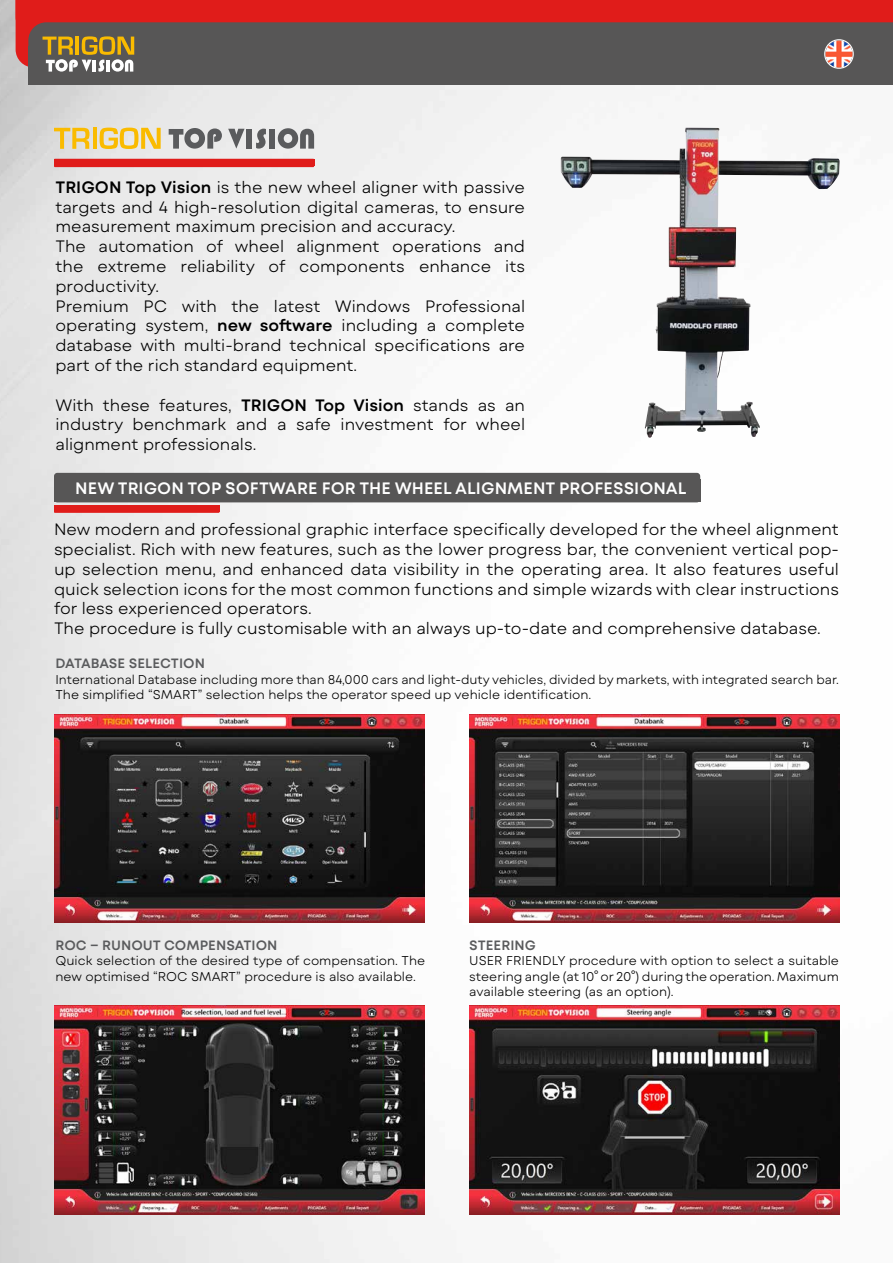
<style>
.page{position:relative;width:893px;height:1263px;background:#fff}
.page>*{position:absolute;margin:0;border:0;box-sizing:border-box;transform-origin:0 0}
.t1{font:300 16.5px/19.8px "Mont Blanc";color:#000;text-align:justify}
.t2{font:600 16.5px "Mont Blanc";color:#fff}
.TITOLINI_VIDEATE{font:600 13.5px "Mont Blanc";color:#5a5b5d}
.t3{font:300 12.75px/15.3px "Mont Blanc";color:#000}
.s1{font-weight:600}
</style>
<div class="page">
<img style="left:0;top:0;width:893px;height:1263px">
<div style="left:28px;top:46px;width:865px;height:38px;background:#575656"></div>
<svg style="left:16px;top:0;width:877px;height:72px"></svg>
<img style="left:54px;top:714px;width:371px;height:208px">
<img style="left:54px;top:1006px;width:371px;height:208px">
<img style="left:469px;top:714px;width:371px;height:208px">
<img style="left:469px;top:1006px;width:371px;height:208px">
<svg style="left:54px;top:128px;width:35px;height:21px"></svg>
<hr style="left:93px;top:128px;width:4px;height:21px;background:#fabb00">
<svg style="left:100px;top:128px;width:61px;height:21px"></svg>
<svg style="left:228px;top:129px;width:17px;height:20px"></svg>
<div style="left:246px;top:129px;width:6px;height:20px;background:#5a5b5d"></div>
<svg style="left:256px;top:129px;width:10px;height:20px"></svg>
<div style="left:269px;top:129px;width:6px;height:20px;background:#5a5b5d"></div>
<svg style="left:278px;top:128px;width:36px;height:21px"></svg>
<svg style="left:169px;top:128px;width:53px;height:21px"></svg>
<img style="left:560px;top:128px;width:200px;height:310px">
<div style="left:54px;top:505px;width:165px;height:8px;background:#e01c1a"></div>
<div style="left:54px;top:159px;width:260px;height:8px;background:#e01c1a"></div>
<img style="left:825px;top:40px;width:28px;height:28px;border-radius:14px">
<div style="left:824px;top:39px;width:30px;height:30px;border:1px solid #fff;border-radius:50%"></div>
<div style="left:54px;top:473px;width:646px;height:29px;background:#575656;border-radius:3px"></div>
<div style="left:54px;top:479px;width:646px;height:23px;background:#575656"></div>
<p class="t1" style="left:55px;top:177px;width:471px"><span class="s1">TRIGON Top Vision</span> is the new wheel aligner with passive targets and 4 high-resolution digital cameras, to ensure measurement maximum precision and accuracy.</p>
<p class="t1" style="left:55px;top:237px;width:471px">The automation of wheel alignment operations and the extreme reliability of components enhance its productivity.</p>
<p class="t1" style="left:55px;top:296px;width:471px">Premium PC with the latest Windows Professional operating system, <span class="s1">new software</span> including a complete database with multi-brand technical specifications are part of the rich standard equipment.</p>
<p class="t1" style="left:55px;top:395px;width:471px">With these features, <span class="s1">TRIGON Top Vision</span> stands as an industry benchmark and a safe investment for wheel alignment professionals.</p>
<p class="t2" style="left:75px;top:477px;width:613px">NEW TRIGON TOP SOFTWARE FOR THE WHEEL ALIGNMENT PROFESSIONAL</p>
<p class="t1" style="left:54px;top:520px;width:786px">New modern and professional graphic interface specifically developed for the wheel alignment specialist. Rich with new features, such as the lower progress bar, the convenient vertical pop&shy;up selection menu, and enhanced data visibility in the operating area. It also features useful quick selection icons for the most common functions and simple wizards with clear instructions for less experienced operators.</p>
<p class="t1" style="left:54px;top:619px;width:768px">The procedure is fully customisable with an always up-to-date and comprehensive database.</p>
<p class="TITOLINI_VIDEATE" style="left:55px;top:655px;width:151px">DATABASE SELECTION</p>
<p class="t3" style="left:55px;top:672px;width:785px">International Database including more than 84,000 cars and light-duty vehicles, divided by markets, with integrated search bar.</p>
<p class="t3" style="left:55px;top:687px;width:537px">The simplified “SMART” selection helps the operator speed up vehicle identification.</p>
<p class="TITOLINI_VIDEATE" style="left:55px;top:937px;width:223px">ROC – RUNOUT COMPENSATION</p>
<p class="t3" style="left:55px;top:953px;width:371px">Quick selection of the desired type of compensation. The new optimised “ROC SMART” procedure is also available.</p>
<p class="TITOLINI_VIDEATE" style="left:469px;top:937px;width:68px">STEERING</p>
<p class="t3" style="left:469px;top:953px;width:371px;text-align:justify">USER FRIENDLY procedure with option to select a suitable steering angle (at 10° or 20°) during the operation. Maximum available steering (as an option).</p>
</div>
